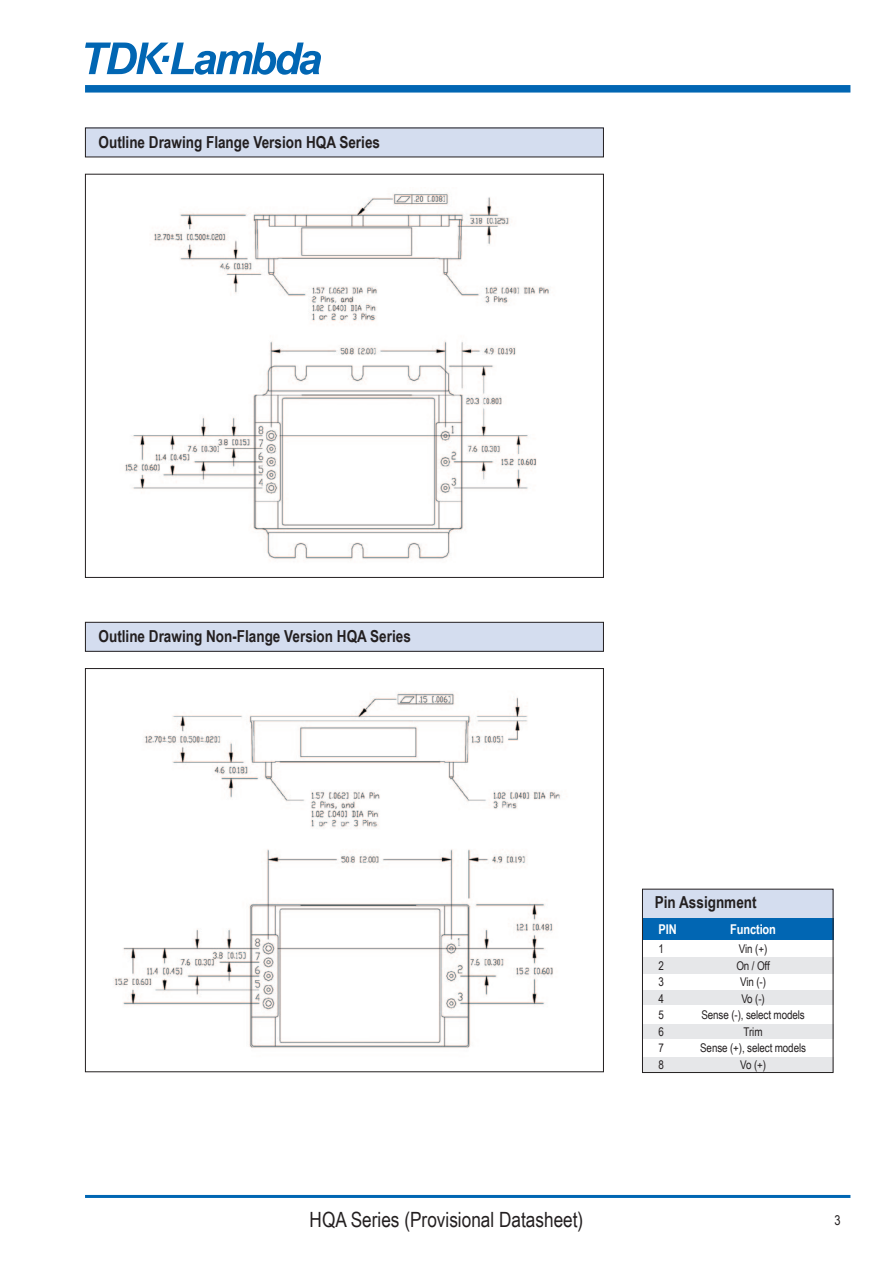
<style>
.page{position:relative;width:893px;height:1263px;background:#fff}
.page>*{position:absolute;margin:0;border:0;box-sizing:border-box;transform-origin:0 0}
.t1{font:21px "Arial Narrow";color:#231f20}
.t2{font:700 16.5px "Arial Narrow";color:#231f20}
.t3{font:700 13.5px "Arial Narrow";letter-spacing:-.01em;color:#fff}
.t4{font:13.5px "Arial Narrow";color:#231f20}
.t5{font:12px "Arial Narrow";letter-spacing:-.01em;color:#231f20}
</style>
<div class="page">
<img style="left:125px;top:193px;width:424px;height:367px">
<div style="left:85px;top:85px;width:765px;height:8px;background:#0166b3"></div>
<hr style="left:85px;top:1195px;width:765px;height:3px;background:#0166b3">
<svg style="left:85px;top:43px;width:236px;height:32px"></svg>
<div style="left:85px;top:622px;width:518px;height:29px;background:#d4ddef"></div>
<div style="left:85px;top:622px;width:519px;height:30px;border:1px solid #231f20"></div>
<img style="left:114px;top:691px;width:447px;height:357px">
<div style="left:85px;top:128px;width:518px;height:29px;background:#d4ddef"></div>
<div style="left:642px;top:1057px;width:191px;height:15px;background:#e6e7e9"></div>
<div style="left:642px;top:889px;width:191px;height:29px;background:#d4ddef"></div>
<div style="left:642px;top:918px;width:191px;height:22px;background:#0166b3"></div>
<div style="left:642px;top:957px;width:191px;height:16px;background:#e6e7e9"></div>
<div style="left:642px;top:990px;width:191px;height:15px;background:#e6e7e9"></div>
<div style="left:642px;top:1024px;width:191px;height:15px;background:#e6e7e9"></div>
<div style="left:642px;top:889px;width:191px;height:184px;border:1px solid #231f20"></div>
<p class="t2" style="left:99px;top:130px;width:283px">Outline Drawing Flange Version HQA Series</p>
<p class="t2" style="left:99px;top:624px;width:314px">Outline Drawing Non-Flange Version HQA Series</p>
<p class="t2" style="left:655px;top:890px;width:103px">Pin Assignment</p>
<p class="t3" style="left:659px;top:919px;width:20px">PIN</p>
<p class="t3" style="left:730px;top:919px;width:47px">Function</p>
<p class="t5" style="left:659px;top:940px;width:7px">1</p>
<p class="t5" style="left:739px;top:940px;width:30px">Vin (+)</p>
<p class="t5" style="left:659px;top:956px;width:7px">2</p>
<p class="t5" style="left:736px;top:956px;width:35px">On / Off</p>
<p class="t5" style="left:659px;top:973px;width:7px">3</p>
<p class="t5" style="left:740px;top:973px;width:27px">Vin (-)</p>
<p class="t5" style="left:659px;top:989px;width:7px">4</p>
<p class="t5" style="left:741px;top:989px;width:25px">Vo (-)</p>
<p class="t5" style="left:659px;top:1006px;width:7px">5</p>
<p class="t5" style="left:701px;top:1006px;width:105px">Sense (-), select models</p>
<p class="t5" style="left:659px;top:1022px;width:7px">6</p>
<p class="t5" style="left:744px;top:1022px;width:20px">Trim</p>
<p class="t5" style="left:659px;top:1039px;width:7px">7</p>
<p class="t5" style="left:700px;top:1039px;width:107px">Sense (+), select models</p>
<p class="t5" style="left:659px;top:1055px;width:7px">8</p>
<p class="t5" style="left:740px;top:1055px;width:27px">Vo (+)</p>
<p class="t1" style="left:310px;top:1204px;width:275px">HQA Series (Provisional Datasheet)</p>
<p class="t4" style="left:835px;top:1210px;width:8px">3</p>
</div>
